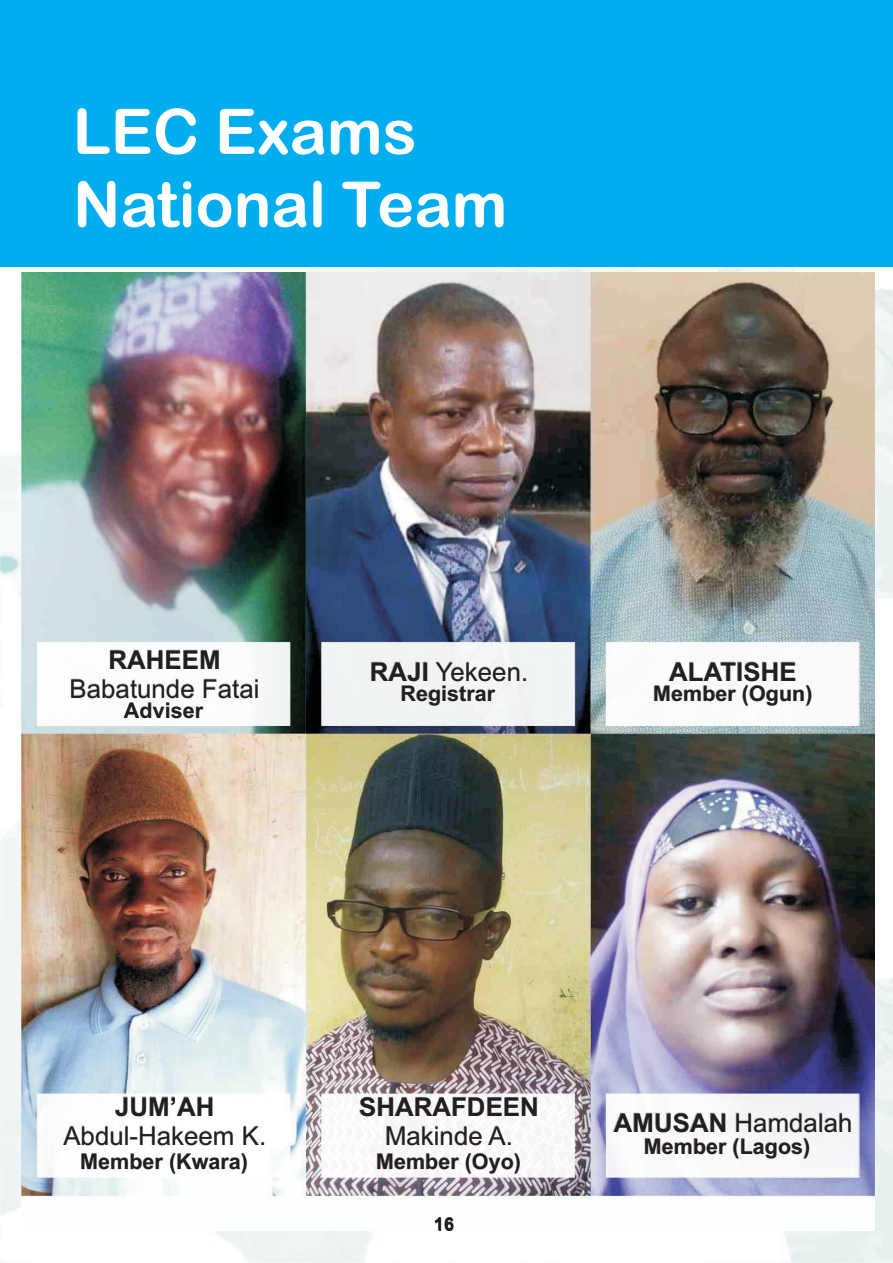
<style>
.page{position:relative;width:893px;height:1263px;background:#fff}
.page>*{position:absolute;margin:0;border:0;box-sizing:border-box;transform-origin:0 0}
.t1{font:700 62.85px/72.8px "Arial Rounded MT Bold";color:#fff}
.t2{font:25.95px "Arial";color:#231f20}
.t3{font:700 25.95px "Arial";color:#231f20}
.t4{font:700 21.6px "Arial";color:#231f20}
.t5{font:700 18px "Arial";color:#231f20}
.s1{font-weight:700}
</style>
<div class="page">
<img style="left:0;top:267px;width:893px;height:996px">
<img style="left:21px;top:272px;width:853px;height:958px">
<div style="left:0;top:0;width:893px;height:267px;background:#00aeef"></div>
<img style="left:37px;top:642px;width:253px;height:84px">
<img style="left:606px;top:642px;width:253px;height:84px">
<img style="left:321px;top:642px;width:254px;height:84px">
<img style="left:606px;top:1094px;width:253px;height:83px">
<img style="left:321px;top:1094px;width:254px;height:83px">
<img style="left:37px;top:1094px;width:253px;height:83px">
<h1 class="t1" style="left:73px;top:101px;width:436px">LEC Exams<br>National Team</h1>
<p class="t3" style="left:108px;top:650px;width:114px">RAHEEM</p>
<p class="t2" style="left:70px;top:679px;width:191px">Babatunde Fatai</p>
<p class="t4" style="left:124px;top:702px;width:81px">Adviser</p>
<p class="t2" style="left:370px;top:662px;width:160px"><span class="s1">RAJI</span> Yekeen.</p>
<p class="t4" style="left:400px;top:686px;width:96px">Registrar</p>
<p class="t3" style="left:669px;top:662px;width:129px">ALATISHE</p>
<p class="t4" style="left:653px;top:686px;width:161px">Member (Ogun)</p>
<p class="t3" style="left:115px;top:1097px;width:101px">JUM’AH</p>
<p class="t2" style="left:63px;top:1126px;width:204px">Abdul-Hakeem K.</p>
<p class="t4" style="left:80px;top:1153px;width:169px">Member (Kwara)</p>
<p class="t3" style="left:359px;top:1097px;width:181px">SHARAFDEEN</p>
<p class="t2" style="left:385px;top:1126px;width:130px">Makinde A.</p>
<p class="t4" style="left:376px;top:1153px;width:146px">Member (Oyo)</p>
<p class="t5" style="left:434px;top:1217px;width:22px">16</p>
<p class="t2" style="left:614px;top:1113px;width:240px"><span class="s1">AMUSAN</span> Hamdalah</p>
<p class="t4" style="left:644px;top:1138px;width:168px">Member (Lagos)</p>
</div>
